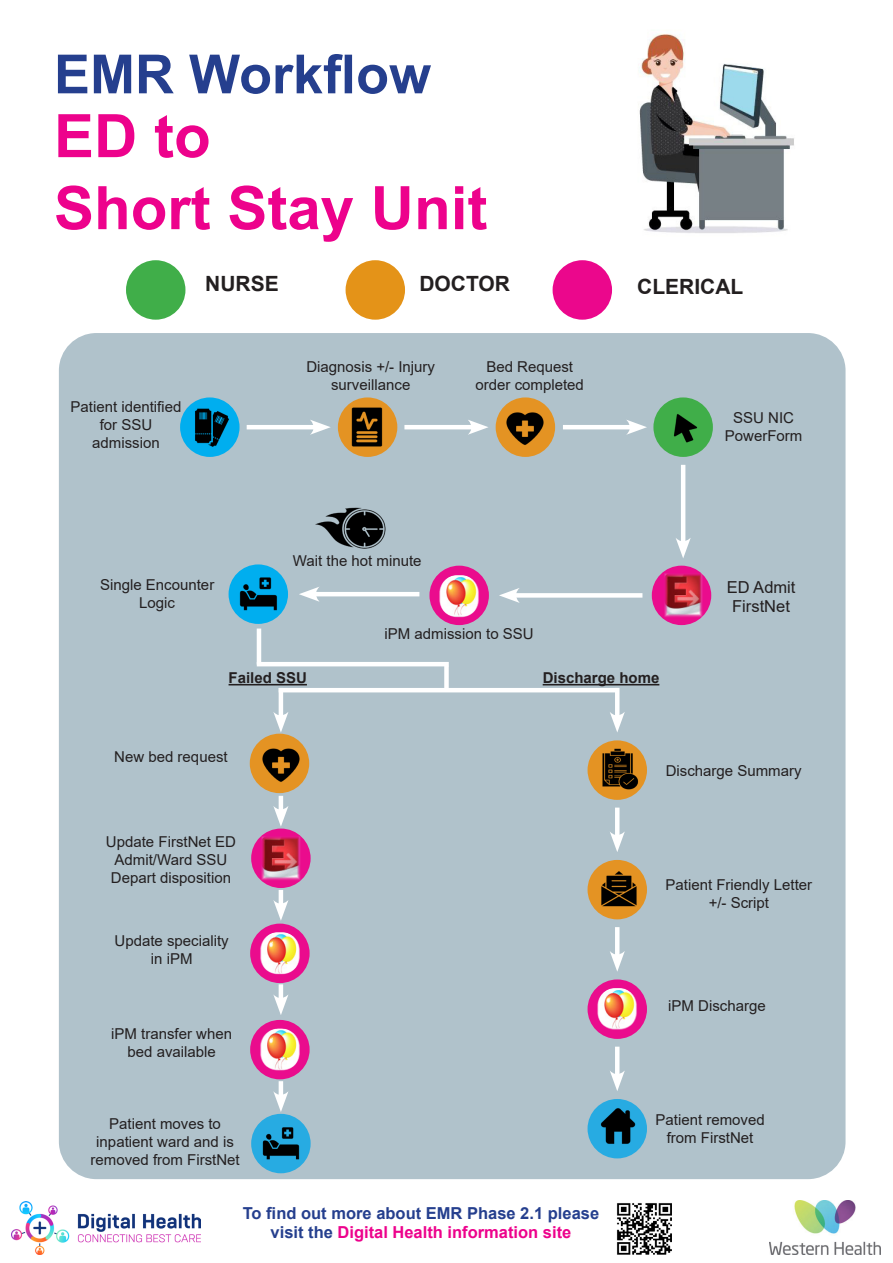
<style>
.page{position:relative;width:893px;height:1263px;background:#fff}
.page>*{position:absolute;margin:0;border:0;box-sizing:border-box;transform-origin:0 0}
.t1{font:700 60px/72px "Arial";color:#ed028c}
.t2{font:700 54px "Arial";color:#253f8e}
.t3{font:700 21px "Arial";color:#231f20}
.t4{font:700 16.5px/19.8px "Arial";color:#253f8e;text-align:center}
.t5{font:16.5px/19.8px "Arial";color:#231f20;text-align:center}
.t6{font:15px/18px "Arial";color:#231f20;text-align:center}
.t7{font:700 15px "Arial";color:#231f20}
.s1{color:#ed028c}
</style>
<div class="page">
<div style="left:59px;top:333px;width:786px;height:846px;background:#b0c2cb;border-radius:38px"></div>
<div style="left:126px;top:260px;width:59px;height:60px;background:#40ae49;border-radius:50%"></div>
<div style="left:346px;top:260px;width:59px;height:60px;background:#e49318;border-radius:50%"></div>
<div style="left:553px;top:260px;width:59px;height:60px;background:#eb078c;border-radius:50%"></div>
<img style="left:12px;top:1201px;width:188px;height:54px">
<img style="left:770px;top:1200px;width:110px;height:55px">
<img style="left:616px;top:1203px;width:56px;height:52px">
<img style="left:639px;top:34px;width:155px;height:199px">
<div style="left:180px;top:397px;width:60px;height:60px;background:#00aeef;border-radius:50%"></div>
<div style="left:338px;top:397px;width:59px;height:60px;background:#e49323;border-radius:50%"></div>
<div style="left:496px;top:397px;width:59px;height:60px;background:#e49323;border-radius:50%"></div>
<div style="left:653px;top:397px;width:60px;height:60px;background:#40ae49;border-radius:50%"></div>
<div style="left:652px;top:566px;width:59px;height:59px;background:#ea0c8d;border-radius:50%"></div>
<div style="left:429px;top:566px;width:60px;height:59px;background:#ea0c8d;border-radius:50%"></div>
<div style="left:250px;top:734px;width:59px;height:59px;background:#e49323;border-radius:50%"></div>
<div style="left:250px;top:923px;width:60px;height:60px;background:#ea0c8d;border-radius:50%"></div>
<div style="left:250px;top:1020px;width:60px;height:59px;background:#ea0c8d;border-radius:50%"></div>
<div style="left:251px;top:1114px;width:60px;height:59px;background:#27abe2;border-radius:50%"></div>
<div style="left:587px;top:740px;width:60px;height:60px;background:#e49323;border-radius:50%"></div>
<div style="left:587px;top:860px;width:60px;height:59px;background:#e49323;border-radius:50%"></div>
<div style="left:587px;top:979px;width:60px;height:60px;background:#ea0c8d;border-radius:50%"></div>
<div style="left:587px;top:1099px;width:60px;height:59px;background:#27abe2;border-radius:50%"></div>
<hr style="left:247px;top:425px;width:71px;height:4px;background:#fff">
<svg style="left:310px;top:420px;width:21px;height:15px"></svg>
<hr style="left:404px;top:425px;width:72px;height:4px;background:#fff">
<svg style="left:468px;top:420px;width:20px;height:15px"></svg>
<hr style="left:563px;top:425px;width:71px;height:4px;background:#fff">
<svg style="left:626px;top:420px;width:21px;height:15px"></svg>
<hr style="left:681px;top:465px;width:4px;height:81px;background:#fff">
<svg style="left:676px;top:538px;width:15px;height:20px"></svg>
<div style="left:511px;top:593px;width:131px;height:5px;background:#fff"></div>
<svg style="left:499px;top:588px;width:21px;height:15px"></svg>
<hr style="left:311px;top:592px;width:108px;height:4px;background:#fff">
<svg style="left:299px;top:587px;width:21px;height:15px"></svg>
<hr style="left:615px;top:807px;width:4px;height:33px;background:#fff">
<svg style="left:610px;top:831px;width:15px;height:21px"></svg>
<hr style="left:615px;top:927px;width:4px;height:32px;background:#fff">
<svg style="left:610px;top:951px;width:15px;height:21px"></svg>
<hr style="left:615px;top:1047px;width:4px;height:32px;background:#fff">
<svg style="left:610px;top:1070px;width:15px;height:21px"></svg>
<hr style="left:279px;top:1081px;width:4px;height:18px;background:#fff">
<svg style="left:273px;top:1091px;width:15px;height:21px"></svg>
<hr style="left:279px;top:688px;width:340px;height:4px;background:#fff">
<hr style="left:279px;top:688px;width:4px;height:32px;background:#fff">
<svg style="left:273px;top:712px;width:15px;height:20px"></svg>
<hr style="left:615px;top:688px;width:4px;height:32px;background:#fff">
<svg style="left:610px;top:712px;width:15px;height:20px"></svg>
<hr style="left:257px;top:628px;width:4px;height:36px;background:#fff">
<div style="left:444px;top:666px;width:5px;height:24px;background:#fff"></div>
<hr style="left:257px;top:662px;width:192px;height:4px;background:#fff">
<hr style="left:229px;top:684px;width:78px;height:1px;background:#231f20">
<hr style="left:543px;top:684px;width:116px;height:1px;background:#231f20">
<img style="left:503px;top:406px;width:44px;height:42px">
<img style="left:346px;top:403px;width:40px;height:48px">
<img style="left:260px;top:1122px;width:43px;height:43px">
<img style="left:599px;top:746px;width:44px;height:48px">
<img style="left:600px;top:1107px;width:42px;height:45px">
<img style="left:673px;top:414px;width:25px;height:29px">
<img style="left:262px;top:742px;width:41px;height:43px">
<img style="left:601px;top:871px;width:36px;height:36px">
<img style="left:189px;top:408px;width:41px;height:42px">
<img style="left:315px;top:507px;width:71px;height:42px">
<div style="left:229px;top:564px;width:59px;height:60px;background:#00aeef;border-radius:50%"></div>
<img style="left:260px;top:1028px;width:40px;height:43px">
<img style="left:260px;top:932px;width:40px;height:42px">
<img style="left:597px;top:988px;width:40px;height:42px">
<img style="left:439px;top:575px;width:40px;height:42px">
<img style="left:664px;top:573px;width:39px;height:44px">
<img style="left:237px;top:572px;width:44px;height:44px">
<div style="left:251px;top:828px;width:60px;height:60px;background:#ea0c8d;border-radius:50%"></div>
<img style="left:261px;top:836px;width:39px;height:44px">
<hr style="left:279px;top:984px;width:4px;height:18px;background:#fff">
<svg style="left:273px;top:994px;width:15px;height:21px"></svg>
<hr style="left:279px;top:796px;width:4px;height:18px;background:#fff">
<svg style="left:273px;top:806px;width:15px;height:20px"></svg>
<hr style="left:279px;top:890px;width:4px;height:18px;background:#fff">
<svg style="left:273px;top:900px;width:15px;height:21px"></svg>
<p class="t2" style="left:54px;top:36px;width:379px">EMR Workflow</p>
<p class="t1" style="left:54px;top:101px;width:435px">ED to<br>Short Stay Unit</p>
<p class="t3" style="left:205px;top:269px;width:75px">NURSE</p>
<p class="t3" style="left:419px;top:269px;width:92px">DOCTOR</p>
<p class="t3" style="left:637px;top:271px;width:108px">CLERICAL</p>
<p class="t6" style="left:71px;top:397px;width:112px">Patient identified for SSU admission</p>
<p class="t6" style="left:306px;top:358px;width:130px">Diagnosis +/- Injury surveillance</p>
<p class="t6" style="left:475px;top:358px;width:110px">Bed Request order completed</p>
<p class="t6" style="left:725px;top:409px;width:79px">SSU NIC<br>PowerForm</p>
<p class="t6" style="left:100px;top:575px;width:116px">Single Encounter<br>Logic</p>
<p class="t6" style="left:293px;top:552px;width:130px">Wait the hot minute</p>
<p class="t6" style="left:385px;top:625px;width:151px">iPM admission to SSU</p>
<p class="t7" style="left:229px;top:667px;width:80px">Failed SSU</p>
<p class="t7" style="left:543px;top:667px;width:118px">Discharge home</p>
<p class="t5" style="left:727px;top:577px;width:70px">ED Admit<br>FirstNet</p>
<p class="t6" style="left:114px;top:748px;width:115px">New bed request</p>
<p class="t6" style="left:666px;top:761px;width:137px">Discharge Summary</p>
<p class="t6" style="left:106px;top:833px;width:132px">Update FirstNet ED<br>Admit/Ward SSU<br>Depart disposition</p>
<p class="t6" style="left:115px;top:932px;width:116px">Update speciality in iPM</p>
<p class="t6" style="left:111px;top:1025px;width:122px">iPM transfer when bed available</p>
<p class="t6" style="left:91px;top:1114px;width:151px">Patient moves to inpatient ward and is removed from FirstNet</p>
<p class="t4" style="left:243px;top:1203px;width:358px">To find out more about EMR Phase 2.1 please visit the <span class="s1">Digital Health information site</span></p>
<p class="t6" style="left:665px;top:875px;width:148px">Patient Friendly Letter +/- Script</p>
<p class="t6" style="left:668px;top:996px;width:99px">iPM Discharge</p>
<p class="t6" style="left:655px;top:1110px;width:111px">Patient removed from FirstNet</p>
</div>
